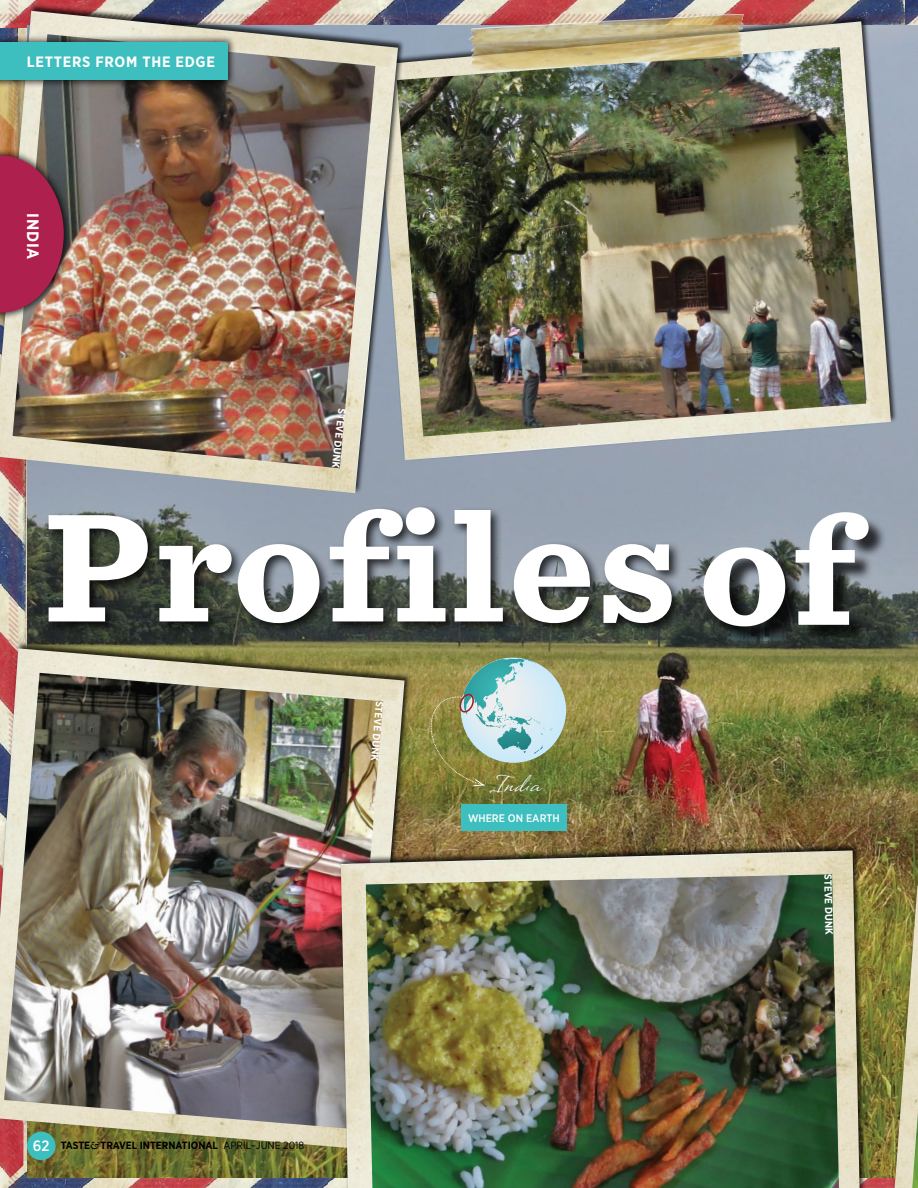
<style>
.page{position:relative;width:918px;height:1188px;background:#fff}
.page>*{position:absolute;margin:0;border:0;box-sizing:border-box;transform-origin:0 0}
.t1{font:700 161.55px "Sentinel";letter-spacing:.02em;color:#fff}
.t2{font:28.5px "Montague Script";letter-spacing:.02em;color:#fff}
.t3{font:700 16.5px "Gotham Narrow";color:#fff}
.t4{font:700 15px "Gotham Narrow";letter-spacing:.05em;color:#fff}
.t5{font:500 10.95px "Gotham Narrow";color:#fff}
.t6{font:700 10.5px "Gotham Narrow";color:#000}
.t7{font:700 10.5px "Gotham Narrow";color:#fff}
.s1{font-weight:500;font-size:15px;color:#fff}
.s2{font-family:"Adobe Caslon Pro";font-style:italic}
.s3{font-weight:400}
</style>
<div class="page">
<img style="left:0;top:0;width:918px;height:1188px">
<div style="left:0;top:34px;width:236px;height:54px;background:#000;opacity:.75"></div>
<div style="left:0;top:43px;width:228px;height:37px;background:#3cbfbe"></div>
<div style="left:45px;top:504px;width:639px;height:131px;background:#000;opacity:.75"></div>
<div style="left:706px;top:515px;width:181px;height:130px;background:#000;opacity:.75"></div>
<img style="left:468px;top:14px;width:277px;height:57px">
<div style="left:889px;top:878px;width:29px;height:310px;background:#000;opacity:.75"></div>
<img style="left:895px;top:886px;width:23px;height:302px">
<img style="left:912px;top:1111px;width:6px;height:77px">
<h3 class="t4" style="left:27px;top:52px;width:190px">LETTERS FROM THE EDGE</h3>
<h3 class="t3" style="left:43px;top:213px;width:48px;rotate:90deg">INDIA</h3>
<p class="t7" style="left:349px;top:409px;width:54px;rotate:96deg">ST EVE DUNK</p>
<p class="t1" style="left:44px;top:440px;width:633px">Profiles</p>
<p class="t7" style="left:387px;top:702px;width:54px;rotate:95deg">ST EVE DUNK</p>
<p class="t2" style="left:491px;top:764px;width:51px">India</p>
<p class="t5" style="left:468px;top:811px;width:93px">WHERE ON EARTH</p>
<p class="t1" style="left:699px;top:444px;width:171px">of</p>
<p class="t7" style="left:835px;top:874px;width:54px;rotate:89deg">ST EVE DUNK</p>
<p class="t6" style="left:33px;top:1139px;width:273px"><span class="s1">62</span> TASTE<span class="s2">&amp;</span> TRAVEL INTERNATIONAL <span class="s3">APRIL–JUNE 2018</span></p>
</div>
